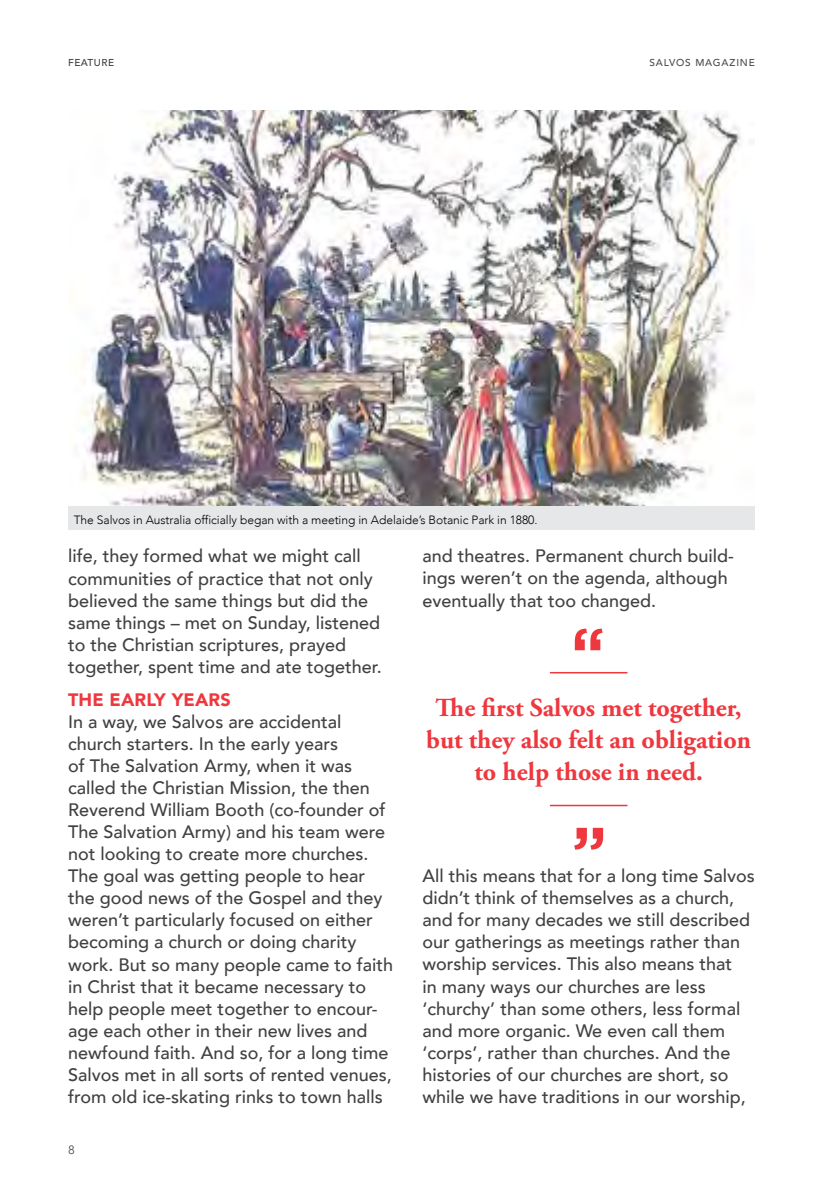
<style>
.page{position:relative;width:840px;height:1191px;background:#fff}
.page>*{position:absolute;margin:0;border:0;box-sizing:border-box;transform-origin:0 0}
.t1{font:700 26px/32px "Adobe Garamond Pro";color:#ef373e;text-align:center}
.t2{font:500 18px/22px "Avenir";color:#414042}
.t3{font:900 18px "Avenir";letter-spacing:.01em;color:#ef373e}
.t4{font:300 12px "Avenir";letter-spacing:-.005em;color:#000}
.t5{font:12px "Avenir";color:#4d4d4f}
.t6{font:500 10px "Avenir";letter-spacing:.08em;color:#4d4d4f}
.t7{font:500 10px "Avenir";letter-spacing:.05em;color:#414042}
</style>
<div class="page">
<img style="left:81px;top:110px;width:672px;height:396px">
<svg style="left:574px;top:828px;width:28px;height:21px"></svg>
<hr style="left:549px;top:804px;width:78px;height:2px;background:#ef373e">
<hr style="left:549px;top:672px;width:78px;height:1px;background:#ef373e">
<svg style="left:574px;top:628px;width:28px;height:22px"></svg>
<div style="left:68px;top:506px;width:686px;height:23px;background:#e6e7e8"></div>
<p class="t7" style="left:68px;top:54px;width:47px">FEATURE</p>
<p class="t6" style="left:649px;top:54px;width:107px">SALVOS MAGAZINE</p>
<p class="t4" style="left:74px;top:512px;width:465px">The Salvos in Australia officially began with a meeting in Adelaide’s Botanic Park in 1880.</p>
<p class="t2" style="left:68px;top:544px;width:315px">life, they formed what we might call communities of practice that not only believed the same things but did the same things – met on Sunday, listened to the Christian scriptures, prayed together, spent time and ate together.</p>
<p class="t3" style="left:68px;top:684px;width:164px">THE EARLY YEARS</p>
<p class="t2" style="left:68px;top:709px;width:326px">In a way, we Salvos are accidental church starters. In the early years<br>of The Salvation Army, when it was called the Christian Mission, the then Reverend William Booth (co-founder of The Salvation Army) and his team were not looking to create more churches.<br>The goal was getting people to hear the good news of the Gospel and they weren’t particularly focused on either becoming a church or doing charity work. But so many people came to faith in Christ that it became necessary to help people meet together to encour&shy;age each other in their new lives and newfound faith. And so, for a long time Salvos met in all sorts of rented venues, from old ice-skating rinks to town halls</p>
<p class="t5" style="left:68px;top:1142px;width:8px">8</p>
<p class="t2" style="left:422px;top:544px;width:313px">and theatres. Permanent church build&shy;ings weren’t on the agenda, although eventually that too changed.</p>
<h1 class="t1" style="left:426px;top:692px;width:326px">The first Salvos met together, but they also felt an obligation to help those in need.</h1>
<p class="t2" style="left:422px;top:864px;width:333px">All this means that for a long time Salvos didn’t think of themselves as a church, and for many decades we still described our gatherings as meetings rather than worship services. This also means that<br>in many ways our churches are less ‘churchy’ than some others, less formal and more organic. We even call them ‘corps’, rather than churches. And the histories of our churches are short, so while we have traditions in our worship,</p>
</div>
